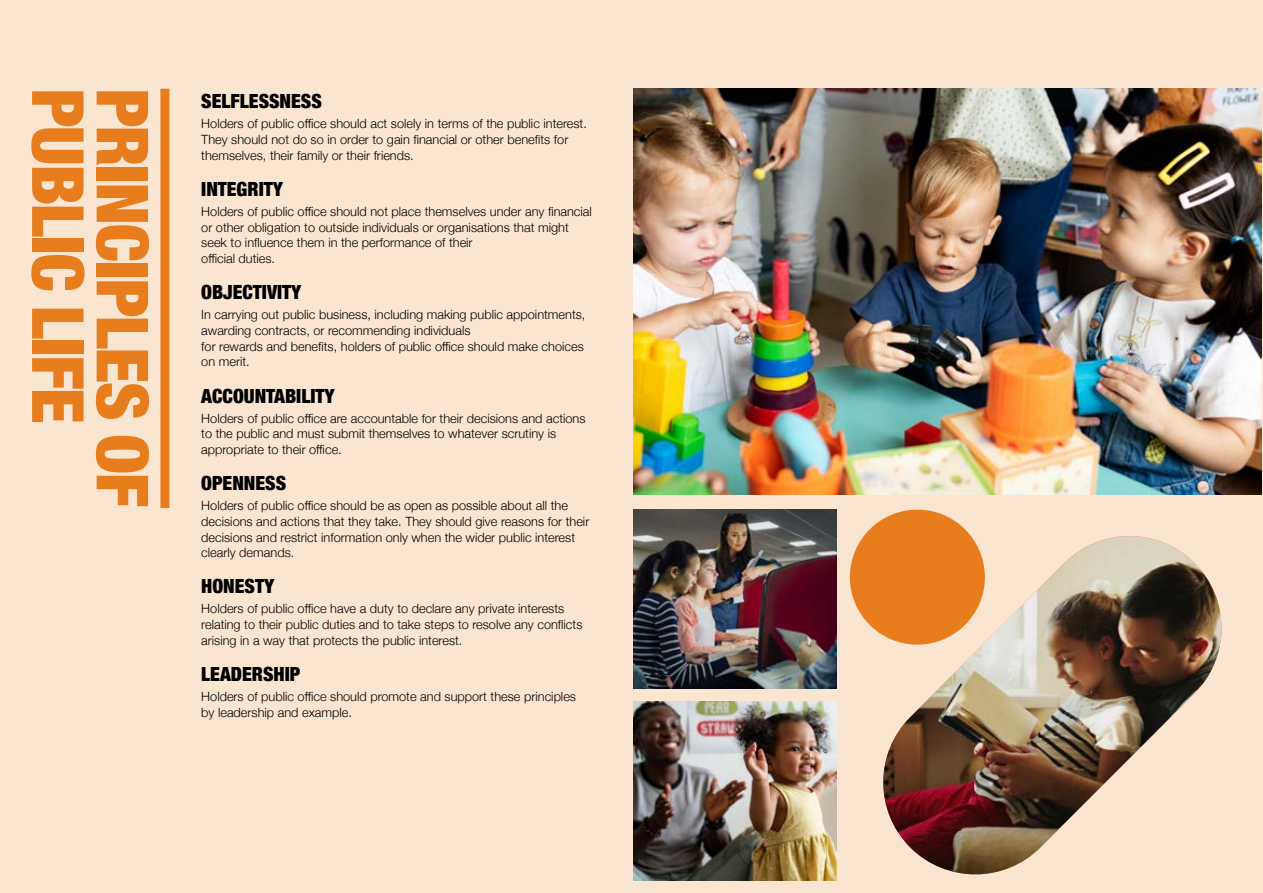
<style>
.page{position:relative;width:1263px;height:893px;background:#fae5d1}
.page>*{position:absolute;margin:0;border:0;box-sizing:border-box;transform-origin:0 0}
.t1{font:900 condensed 72px "Helvetica Neue";letter-spacing:-.02em;color:#e87d1e}
.t2{font:900 condensed 19.5px "Helvetica Neue";color:#000}
.t3{font:300 12.75px/15.8px "Helvetica Neue";color:#000}
</style>
<div class="page">
<img style="left:634px;top:88px;width:627px;height:407px">
<img style="left:634px;top:509px;width:202px;height:179px">
<img style="left:634px;top:702px;width:202px;height:178px">
<img style="left:875px;top:536px;width:347px;height:339px">
<div style="left:850px;top:510px;width:135px;height:135px;background:#e87d1e;border-radius:50%"></div>
<div style="left:160px;top:89px;width:9px;height:419px;background:#e87d1e"></div>
<h1 class="t1" style="left:117px;top:89px;width:337px;rotate:90deg">PUBLIC LIFE</h1>
<h1 class="t1" style="left:182px;top:89px;width:420px;rotate:90deg">PRINCIPLES OF</h1>
<h2 class="t2" style="left:201px;top:85px;width:122px">SELFLESSNESS</h2>
<p class="t3" style="left:201px;top:115px;width:387px">Holders of public office should act solely in terms of the public interest.<br>They should not do so in order to gain financial or other benefits for themselves, their family or their friends.</p>
<h2 class="t2" style="left:201px;top:173px;width:83px">INTEGRITY</h2>
<p class="t3" style="left:201px;top:202px;width:392px">Holders of public office should not place themselves under any financial or other obligation to outside individuals or organisations that might seek to influence them in the performance of their<br>official duties.</p>
<h2 class="t2" style="left:201px;top:276px;width:102px">OBJECTIVITY</h2>
<p class="t3" style="left:201px;top:306px;width:386px">In carrying out public business, including making public appointments, awarding contracts, or recommending individuals<br>for rewards and benefits, holders of public office should make choices on merit.</p>
<h2 class="t2" style="left:201px;top:379px;width:135px">ACCOUNTABILITY</h2>
<p class="t3" style="left:201px;top:409px;width:386px">Holders of public office are accountable for their decisions and actions to the public and must submit themselves to whatever scrutiny is appropriate to their office.</p>
<h2 class="t2" style="left:201px;top:467px;width:86px">OPENNESS</h2>
<p class="t3" style="left:201px;top:497px;width:390px">Holders of public office should be as open as possible about all the decisions and actions that they take. They should give reasons for their decisions and restrict information only when the wider public interest clearly demands.</p>
<h2 class="t2" style="left:201px;top:570px;width:74px">HONESTY</h2>
<p class="t3" style="left:201px;top:600px;width:383px">Holders of public office have a duty to declare any private interests relating to their public duties and to take steps to resolve any conflicts arising in a way that protects the public interest.</p>
<h2 class="t2" style="left:201px;top:658px;width:100px">LEADERSHIP</h2>
<p class="t3" style="left:201px;top:688px;width:376px">Holders of public office should promote and support these principles by leadership and example.</p>
</div>
